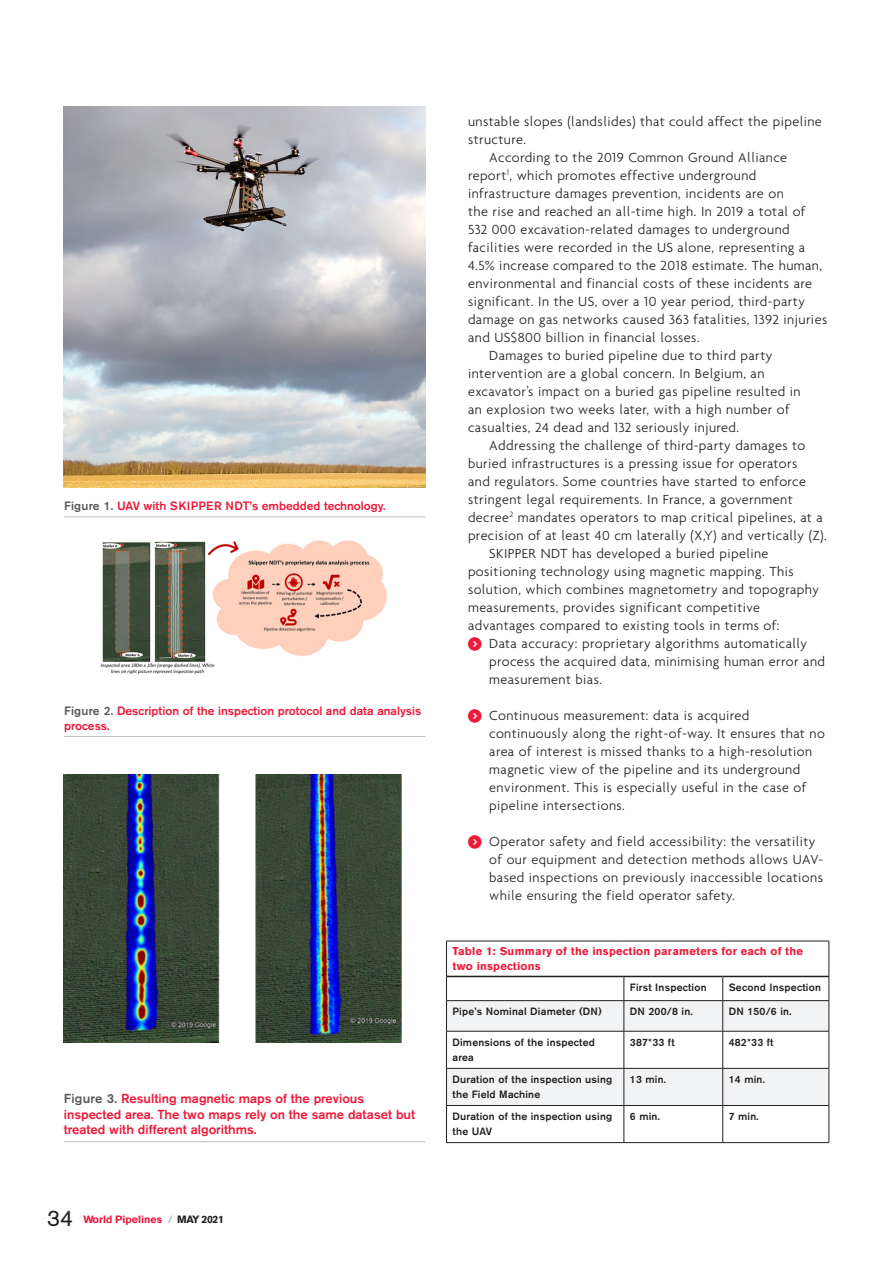
<style>
.page{position:relative;width:893px;height:1263px;background:#fff}
.page>*{position:absolute;margin:0;border:0;box-sizing:border-box;transform-origin:0 0}
.WP_Body_Text{font:300 14.25px/18px "Agenda";letter-spacing:.03em;color:#231f20}
.WP_1st_Para_of_Artic{font:300 14.25px/18px "Agenda";letter-spacing:.03em;color:#231f20}
.WP_Caption{font:500 13.05px/15.6px "Volvo Sans";color:#ed1a3a}
.WP_Caption-2{font:500 12px/14.4px "Volvo Sans";color:#ed1a3a}
.WP_Table_Heading{font:700 11.25px/15px "Volvo Sans";letter-spacing:.02em;color:#ed1a3a}
.WP_Table{font:500 10.5px/15px "Volvo Sans";letter-spacing:.02em;color:#231f20}
.t1{font:700 10.5px "Volvo Sans";color:#ed1a3a}
.s1{color:#57585a}
.s2{font-weight:400;font-size:22.5px;color:#231f20}
.s3{color:#bcbdc0}
.s4{color:#231f20}
</style>
<div class="page">
<hr style="left:64px;top:516px;width:361px;height:1px;background:#bcbdc0">
<img style="left:64px;top:106px;width:361px;height:381px">
<hr style="left:64px;top:736px;width:361px;height:1px;background:#bcbdc0">
<img style="left:100px;top:541px;width:287px;height:132px">
<img style="left:63px;top:775px;width:339px;height:267px">
<hr style="left:64px;top:1141px;width:361px;height:1px;background:#bcbdc0">
<hr style="left:446px;top:941px;width:178px;height:1px;background:#231f20">
<hr style="left:446px;top:941px;width:1px;height:35px;background:#231f20">
<hr style="left:624px;top:941px;width:99px;height:1px;background:#231f20">
<hr style="left:723px;top:941px;width:106px;height:1px;background:#231f20">
<hr style="left:829px;top:941px;width:1px;height:35px;background:#231f20">
<svg style="left:446px;top:976px;width:384px;height:129px"></svg>
<hr style="left:446px;top:1000px;width:178px;height:1px;background:#231f20">
<hr style="left:446px;top:1001px;width:1px;height:30px;background:#231f20">
<hr style="left:624px;top:1000px;width:99px;height:1px;background:#231f20">
<hr style="left:624px;top:1001px;width:1px;height:30px;background:#231f20">
<hr style="left:723px;top:1000px;width:106px;height:1px;background:#231f20">
<hr style="left:722px;top:1001px;width:1px;height:30px;background:#231f20">
<hr style="left:829px;top:1001px;width:1px;height:30px;background:#231f20">
<hr style="left:446px;top:1031px;width:178px;height:1px;background:#231f20">
<hr style="left:446px;top:1031px;width:1px;height:37px;background:#231f20">
<hr style="left:624px;top:1031px;width:99px;height:1px;background:#231f20">
<hr style="left:624px;top:1031px;width:1px;height:37px;background:#231f20">
<hr style="left:723px;top:1031px;width:106px;height:1px;background:#231f20">
<hr style="left:722px;top:1031px;width:1px;height:37px;background:#231f20">
<hr style="left:829px;top:1031px;width:1px;height:37px;background:#231f20">
<hr style="left:446px;top:1068px;width:178px;height:1px;background:#231f20">
<hr style="left:446px;top:1068px;width:1px;height:37px;background:#231f20">
<hr style="left:624px;top:1068px;width:99px;height:1px;background:#231f20">
<hr style="left:624px;top:1068px;width:1px;height:37px;background:#231f20">
<hr style="left:723px;top:1068px;width:106px;height:1px;background:#231f20">
<hr style="left:722px;top:1068px;width:1px;height:37px;background:#231f20">
<hr style="left:829px;top:1068px;width:1px;height:37px;background:#231f20">
<hr style="left:446px;top:1105px;width:178px;height:1px;background:#231f20">
<hr style="left:446px;top:1106px;width:1px;height:36px;background:#231f20">
<hr style="left:624px;top:1105px;width:99px;height:1px;background:#231f20">
<hr style="left:624px;top:1106px;width:1px;height:36px;background:#231f20">
<hr style="left:723px;top:1105px;width:106px;height:1px;background:#231f20">
<hr style="left:722px;top:1106px;width:1px;height:36px;background:#231f20">
<hr style="left:829px;top:1106px;width:1px;height:36px;background:#231f20">
<hr style="left:446px;top:1142px;width:178px;height:1px;background:#231f20">
<hr style="left:624px;top:1142px;width:99px;height:1px;background:#231f20">
<hr style="left:723px;top:1142px;width:106px;height:1px;background:#231f20">
<hr style="left:447px;top:976px;width:177px;height:1px;background:#231f20">
<hr style="left:624px;top:976px;width:99px;height:1px;background:#231f20">
<hr style="left:723px;top:976px;width:106px;height:1px;background:#231f20">
<p class="WP_Caption-2" style="left:64px;top:499px;width:323px"><span class="s1">Figure 1.</span> UAV with SKIPPER NDT’s embedded technology.</p>
<p class="WP_Caption-2" style="left:64px;top:704px;width:359px"><span class="s1">Figure 2.</span> Description of the inspection protocol and data analysis process.</p>
<p class="WP_Caption" style="left:64px;top:1091px;width:353px"><span class="s1">Figure 3.</span> Resulting magnetic maps of the previous inspected area. The two maps rely on the same dataset but treated with different algorithms.</p>
<p class="t1" style="left:47px;top:1213px;width:178px"><span class="s2">34</span> World Pipelines <span class="s3">/</span> <span class="s4">MAY 2021</span></p>
<p class="WP_1st_Para_of_Artic" style="left:468px;top:112px;width:355px">unstable slopes (landslides) that could affect the pipeline structure.</p>
<p class="WP_Body_Text" style="left:468px;top:148px;width:361px;text-indent:21px">According to the 2019 Common Ground Alliance report<sup>1</sup>, which promotes effective underground infrastructure damages prevention, incidents are on<br>the rise and reached an all-time high. In 2019 a total of 532 000 excavation-related damages to underground facilities were recorded in the US alone, representing a 4.5% increase compared to the 2018 estimate. The human, environmental and financial costs of these incidents are significant. In the US, over a 10 year period, third-party damage on gas networks caused 363 fatalities, 1392 injuries and US$800 billion in financial losses.</p>
<p class="WP_Body_Text" style="left:468px;top:346px;width:334px;text-indent:21px">Damages to buried pipeline due to third party intervention are a global concern. In Belgium, an excavator’s impact on a buried gas pipeline resulted in an explosion two weeks later, with a high number of casualties, 24 dead and 132 seriously injured.</p>
<p class="WP_Body_Text" style="left:468px;top:436px;width:360px;text-indent:21px">Addressing the challenge of third-party damages to buried infrastructures is a pressing issue for operators<br>and regulators. Some countries have started to enforce stringent legal requirements. In France, a government decree<sup>2</sup> mandates operators to map critical pipelines, at a precision of at least 40 cm laterally (X,Y) and vertically (Z).</p>
<p class="WP_Body_Text" style="left:468px;top:544px;width:353px;text-indent:21px">SKIPPER NDT has developed a buried pipeline positioning technology using magnetic mapping. This solution, which combines magnetometry and topography measurements, provides significant competitive advantages compared to existing tools in terms of:</p>
<p class="WP_Body_Text" style="left:489px;top:634px;width:337px">Data accuracy: proprietary algorithms automatically process the acquired data, minimising human error and measurement bias.</p>
<p class="WP_Body_Text" style="left:489px;top:706px;width:337px">Continuous measurement: data is acquired continuously along the right-of-way. It ensures that no area of interest is missed thanks to a high-resolution magnetic view of the pipeline and its underground environment. This is especially useful in the case of pipeline intersections.</p>
<p class="WP_Body_Text" style="left:489px;top:832px;width:335px">Operator safety and field accessibility: the versatility of our equipment and detection methods allows UAV&shy;based inspections on previously inaccessible locations while ensuring the field operator safety.</p>
<p class="WP_Table_Heading" style="left:452px;top:944px;width:352px">Table 1: Summary of the inspection parameters for each of the two inspections</p>
<p class="WP_Table" style="left:630px;top:980px;width:78px">First Inspection</p>
<p class="WP_Table" style="left:729px;top:980px;width:94px">Second Inspection</p>
<p class="WP_Table" style="left:452px;top:1004px;width:151px">Pipe’s Nominal Diameter (DN)</p>
<p class="WP_Table" style="left:630px;top:1004px;width:64px">DN 200/8 in.</p>
<p class="WP_Table" style="left:729px;top:1004px;width:64px">DN 150/6 in.</p>
<p class="WP_Table" style="left:452px;top:1034px;width:144px">Dimensions of the inspected area</p>
<p class="WP_Table" style="left:630px;top:1034px;width:46px">387*33 ft</p>
<p class="WP_Table" style="left:729px;top:1034px;width:46px">482*33 ft</p>
<p class="WP_Table" style="left:452px;top:1071px;width:161px">Duration of the inspection using the Field Machine</p>
<p class="WP_Table" style="left:630px;top:1071px;width:38px">13 min.</p>
<p class="WP_Table" style="left:729px;top:1071px;width:38px">14 min.</p>
<p class="WP_Table" style="left:452px;top:1108px;width:161px">Duration of the inspection using the UAV</p>
<p class="WP_Table" style="left:630px;top:1108px;width:31px">6 min.</p>
<p class="WP_Table" style="left:729px;top:1108px;width:31px">7 min.</p>
</div>
